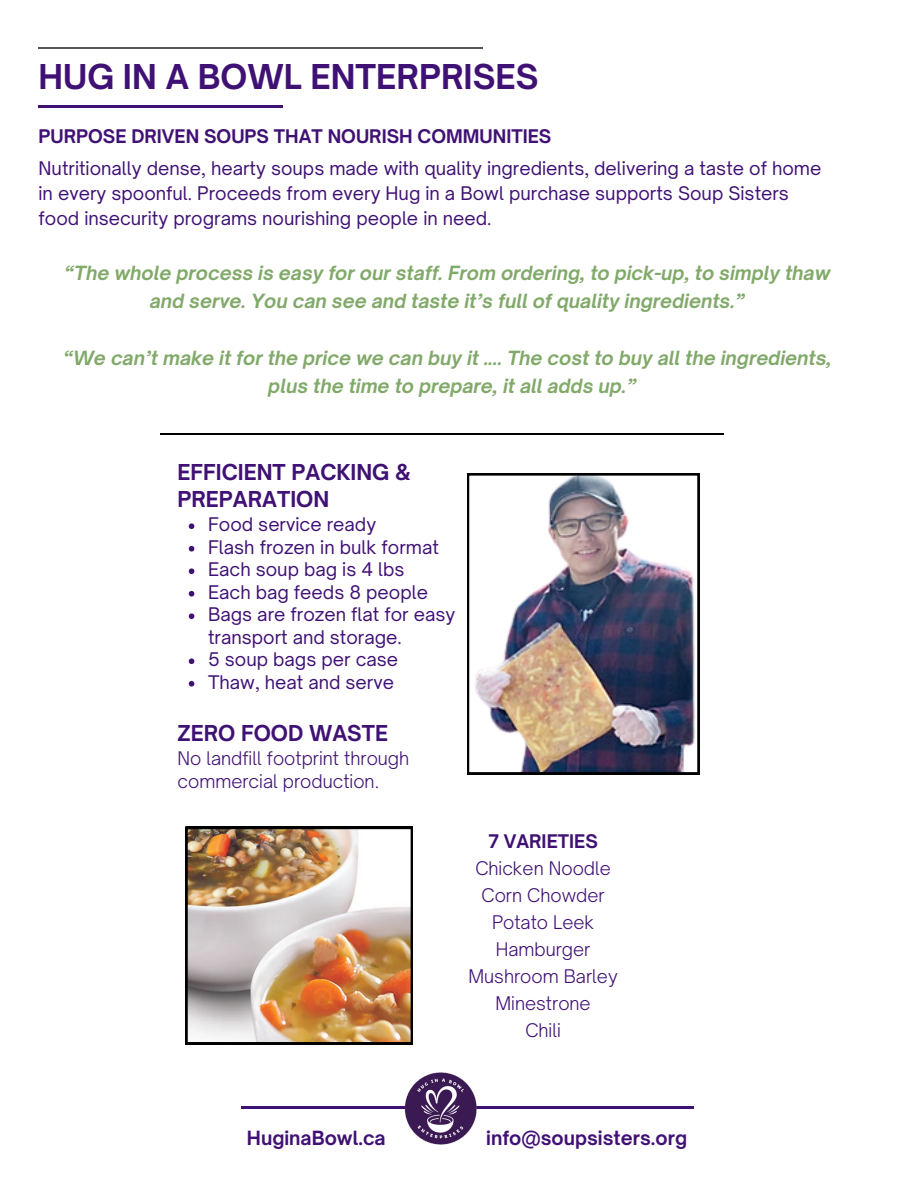
<style>
.page{position:relative;width:918px;height:1188px;background:#fff}
.page>*{position:absolute;margin:0;border:0;box-sizing:border-box;transform-origin:0 0}
.t1{font:700 32.7px "Open Sauce One";color:#401174}
.t2{font:700 21px/27px "Open Sauce One";color:#401174}
.t3{font:italic 700 18.75px/28.2px "Open Sauce One";color:#81a969;text-align:center}
.t4{font:700 18.75px "Open Sauce One";color:#401174}
.t5{font:18px/24.8px "Open Sauce One";color:#401174}
.t6{font:300 18px/22.5px "Open Sauce One";color:#401174}
.t7{font:700 18px "Open Sauce One";color:#401174}
</style>
<div class="page">
<hr style="left:39px;top:47px;width:444px;height:1px;background:#545454">
<hr style="left:39px;top:106px;width:244px;height:2px;background:#401174">
<hr style="left:241px;top:1106px;width:452px;height:2px;background:#401174">
<svg style="left:161px;top:434px;width:562px;height:1px"></svg>
<img style="left:186px;top:827px;width:227px;height:217px">
<img style="left:467px;top:473px;width:233px;height:301px">
<svg style="left:189px;top:523px;width:5px;height:6px"></svg>
<svg style="left:189px;top:546px;width:5px;height:6px"></svg>
<svg style="left:189px;top:568px;width:5px;height:6px"></svg>
<svg style="left:189px;top:591px;width:5px;height:6px"></svg>
<svg style="left:189px;top:613px;width:5px;height:6px"></svg>
<svg style="left:189px;top:658px;width:5px;height:6px"></svg>
<svg style="left:189px;top:681px;width:5px;height:6px"></svg>
<img style="left:401px;top:1072px;width:81px;height:73px">
<p class="t1" style="left:39px;top:57px;width:502px">HUG IN A BOWL ENTERPRISES</p>
<p class="t7" style="left:39px;top:125px;width:514px">PURPOSE DRIVEN SOUPS THAT NOURISH COMMUNITIES</p>
<p class="t5" style="left:39px;top:156px;width:784px">Nutritionally dense, hearty soups made with quality ingredients, delivering a taste of home in every spoonful. Proceeds from every Hug in a Bowl purchase supports Soup Sisters food insecurity programs nourishing people in need.</p>
<p class="t3" style="left:64px;top:259px;width:768px">“The whole process is easy for our staff. From ordering, to pick-up, to simply thaw and serve. You can see and taste it’s full of quality ingredients.”</p>
<p class="t3" style="left:63px;top:343px;width:770px">“We can’t make it for the price we can buy it .... The cost to buy all the ingredients, plus the time to prepare, it all adds up.”</p>
<p class="t2" style="left:178px;top:458px;width:235px">EFFICIENT PACKING &amp;<br>PREPARATION</p>
<p class="t5" style="left:208px;top:512px;width:170px">Food service ready</p>
<p class="t5" style="left:208px;top:535px;width:232px">Flash frozen in bulk format</p>
<p class="t5" style="left:208px;top:557px;width:198px">Each soup bag is 4 lbs</p>
<p class="t5" style="left:208px;top:580px;width:221px">Each bag feeds 8 people</p>
<p class="t5" style="left:208px;top:603px;width:249px;line-height:22.5px">Bags are frozen flat for easy transport and storage.</p>
<p class="t5" style="left:208px;top:647px;width:192px">5 soup bags per case</p>
<p class="t5" style="left:208px;top:670px;width:188px">Thaw, heat and serve</p>
<p class="t2" style="left:178px;top:719px;width:212px">ZERO FOOD WASTE</p>
<p class="t6" style="left:178px;top:747px;width:233px">No landfill footprint through commercial production.</p>
<p class="t7" style="left:488px;top:830px;width:111px">7 VARIETIES</p>
<h3 class="t6" style="left:475px;top:857px;width:137px">Chicken Noodle</h3>
<h3 class="t6" style="left:482px;top:884px;width:125px">Corn Chowder</h3>
<p class="t6" style="left:492px;top:911px;width:104px">Potato Leek</p>
<h2 class="t6" style="left:496px;top:938px;width:96px">Hamburger</h2>
<p class="t6" style="left:468px;top:965px;width:151px">Mushroom Barley</p>
<p class="t6" style="left:496px;top:992px;width:97px">Minestrone</p>
<p class="t6" style="left:525px;top:1019px;width:37px">Chili</p>
<p class="t4" style="left:247px;top:1126px;width:140px">HuginaBowl.ca</p>
<p class="t4" style="left:486px;top:1126px;width:202px">info@soupsisters.org</p>
</div>
